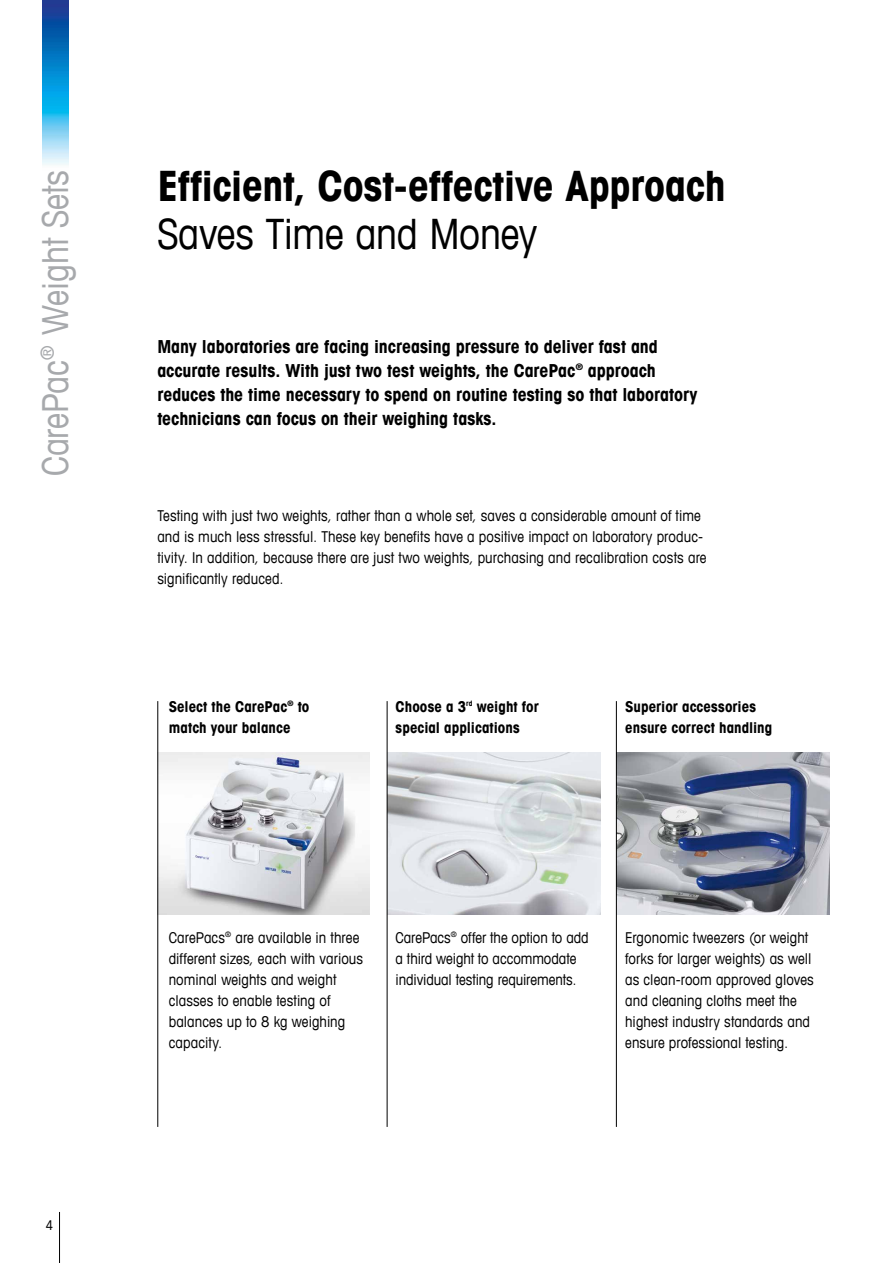
<style>
.page{position:relative;width:893px;height:1263px;background:#fff}
.page>*{position:absolute;margin:0;border:0;box-sizing:border-box;transform-origin:0 0}
.t1{font:700 condensed 42px "Avant Garde Com";letter-spacing:-.005em;color:#000}
.t2{font:condensed 42px "Avant Garde Com";letter-spacing:-.005em;color:#000}
.t3{font:condensed 36px "Avant Garde Com";letter-spacing:-.005em;color:#a7a9ac}
.t4{font:700 condensed 18px/24px "Avant Garde Com";color:#000}
.t5{font:condensed 15px/21px "Avant Garde Com";letter-spacing:.005em;color:#000}
.t6{font:700 condensed 15px/21px "Avant Garde Com";letter-spacing:.005em;color:#000}
.t7{font:condensed 13.5px "Avant Garde Com";color:#000}
</style>
<div class="page">
<hr style="left:59px;top:1212px;width:1px;height:51px;background:#000">
<img style="left:43px;top:0;width:25px;height:165px">
<img style="left:158px;top:753px;width:212px;height:161px">
<img style="left:388px;top:753px;width:212px;height:161px">
<img style="left:617px;top:753px;width:212px;height:161px">
<hr style="left:157px;top:701px;width:1px;height:426px;background:#000">
<hr style="left:387px;top:701px;width:1px;height:426px;background:#000">
<hr style="left:616px;top:701px;width:1px;height:426px;background:#000">
<h2 class="t3" style="left:33px;top:476px;width:308px;rotate:-90deg">CarePac<sup>®</sup> Weight Sets</h2>
<h1 class="t1" style="left:157px;top:158px;width:570px">Efficient, Cost-effective Approach</h1>
<h1 class="t2" style="left:157px;top:207px;width:382px">Saves Time and Money</h1>
<p class="t4" style="left:157px;top:334px;width:542px">Many laboratories are facing increasing pressure to deliver fast and accurate results. With just two test weights, the CarePac<sup>®</sup> approach reduces the time necessary to spend on routine testing so that laboratory technicians can focus on their weighing tasks.</p>
<p class="t5" style="left:157px;top:505px;width:551px">Testing with just two weights, rather than a whole set, saves a considerable amount of time and is much less stressful. These key benefits have a positive impact on laboratory produc&shy;tivity. In addition, because there are just two weights, purchasing and recalibration costs are significantly reduced.</p>
<p class="t7" style="left:46px;top:1217px;width:9px">4</p>
<p class="t6" style="left:169px;top:696px;width:142px">Select the CarePac<sup>®</sup> to match your balance</p>
<p class="t6" style="left:396px;top:696px;width:145px">Choose a 3<sup>rd</sup> weight for special applications</p>
<p class="t6" style="left:625px;top:696px;width:149px">Superior accessories ensure correct handling</p>
<p class="t5" style="left:169px;top:927px;width:196px">CarePacs<sup>®</sup> are available in three different sizes, each with various nominal weights and weight classes to enable testing of balances up to 8 kg weighing capacity.</p>
<p class="t5" style="left:396px;top:927px;width:195px">CarePacs<sup>®</sup> offer the option to add a third weight to accommodate individual testing requirements.</p>
<p class="t5" style="left:625px;top:927px;width:190px">Ergonomic tweezers (or weight forks for larger weights) as well as clean-room approved gloves and cleaning cloths meet the highest industry standards and ensure professional testing.</p>
</div>
